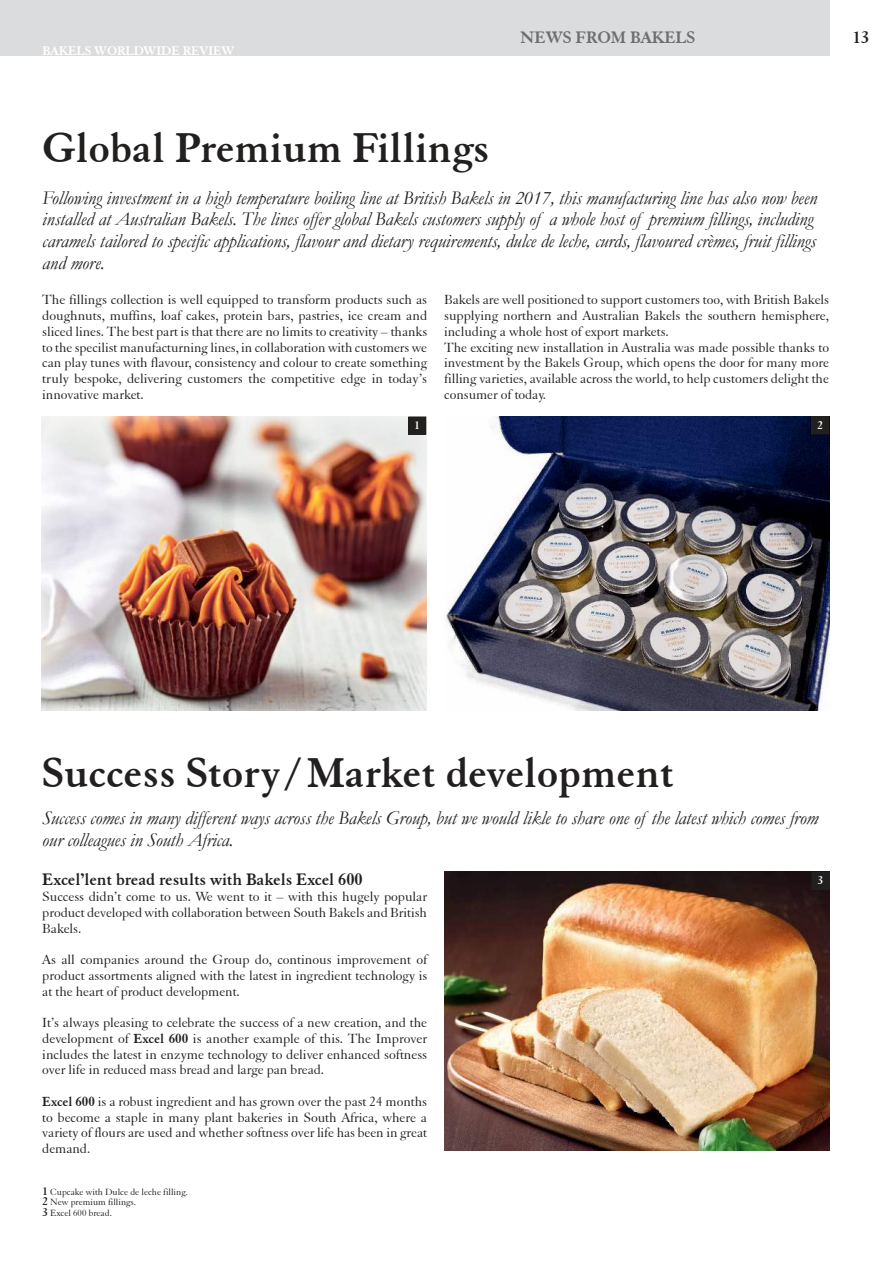
<style>
.page{position:relative;width:893px;height:1263px;background:#fff}
.page>*{position:absolute;margin:0;border:0;box-sizing:border-box;transform-origin:0 0}
.t1{font:700 45px "Elegant Garamond BT";color:#221f1f}
.t2{font:italic 19.5px/21.8px "Garamond";letter-spacing:-.005em;color:#221f1f}
.t3{font:700 18px "Elegant Garamond BT";letter-spacing:-.005em;color:#221f1f}
.t4{font:700 18px "Elegant Garamond BT";color:#6c6e70}
.t5{font:14.25px/15.8px "Elegant Garamond BT";letter-spacing:-.005em;color:#221f1f;text-align:justify}
.t6{font:700 13.5px "Elegant Garamond BT";color:#fff}
.t7{font:700 12px "Elegant Garamond BT";color:#fff}
.t8{font:9.75px/10.5px "Elegant Garamond BT";color:#221f1f}
.s1{font-weight:700}
.s2{font-weight:700;font-size:12px}
</style>
<div class="page">
<div style="left:0;top:0;width:829px;height:55px;background:#dbdcde"></div>
<img style="left:444px;top:872px;width:385px;height:279px">
<img style="left:41px;top:417px;width:385px;height:293px">
<img style="left:444px;top:417px;width:385px;height:293px">
<div style="left:812px;top:417px;width:17px;height:17px;background:#221f1f"></div>
<div style="left:811px;top:417px;width:18px;height:17px;border:1px solid #221f1f"></div>
<div style="left:409px;top:417px;width:17px;height:17px;background:#221f1f"></div>
<div style="left:812px;top:872px;width:17px;height:17px;background:#221f1f"></div>
<p class="t6" style="left:43px;top:46px;width:193px">BAKELS WORLDWIDE REVIEW</p>
<p class="t4" style="left:521px;top:31px;width:176px">NEWS FROM BAKELS</p>
<p class="t3" style="left:853px;top:31px;width:18px">13</p>
<h1 class="t1" style="left:42px;top:131px;width:449px">Global Premium Fillings</h1>
<p class="t2" style="left:42px;top:189px;width:776px">Following investment in a high temperature boiling line at British Bakels in 2017, this manufacturing line has also now been installed at Australian Bakels. The lines offer global Bakels customers supply of a whole host of premium fillings, including caramels tailored to specific applications, flavour and dietary requirements, dulce de leche, curds, flavoured crèmes, fruit fillings and more.</p>
<p class="t5" style="left:42px;top:293px;width:386px">The fillings collection is well equipped to transform products such as doughnuts, muffins, loaf cakes, protein bars, pastries, ice cream and sliced lines. The best part is that there are no limits to creativity – thanks to the specilist manufacturning lines, in collaboration with customers we can play tunes with flavour, consistency and colour to create something truly bespoke, delivering customers the competitive edge in today’s innovative market.</p>
<p class="t5" style="left:444px;top:293px;width:386px;text-align:left">Bakels are well positioned to support customers too, with British Bakels supplying northern and Australian Bakels the southern hemisphere, including a whole host of export markets.<br>The exciting new installation in Australia was made possible thanks to investment by the Bakels Group, which opens the door for many more filling varieties, available across the world, to help customers delight the consumer of today.</p>
<p class="t7" style="left:415px;top:421px;width:7px">1</p>
<p class="t7" style="left:817px;top:421px;width:7px">2</p>
<h1 class="t1" style="left:42px;top:756px;width:633px">Success Story / Market development</h1>
<h2 class="t2" style="left:42px;top:809px;width:778px">Success comes in many different ways across the Bakels Group, but we would likle to share one of the latest which comes from our colleagues in South Africa.</h2>
<p class="t3" style="left:42px;top:873px;width:322px">Excel’lent bread results with Bakels Excel 600</p>
<p class="t5" style="left:42px;top:890px;width:386px">Success didn’t come to us. We went to it – with this hugely popular product developed with collaboration between South Bakels and British Bakels.</p>
<p class="t5" style="left:42px;top:953px;width:386px">As all companies around the Group do, continous improvement of product assortments aligned with the latest in ingredient technology is at the heart of product development.</p>
<p class="t5" style="left:42px;top:1016px;width:386px">It’s always pleasing to celebrate the success of a new creation, and the development of <span class="s1">Excel 600</span> is another example of this. The Improver includes the latest in enzyme technology to deliver enhanced softness over life in reduced mass bread and large pan bread.</p>
<p class="t5" style="left:42px;top:1095px;width:386px"><span class="s1">Excel 600</span> is a robust ingredient and has grown over the past 24 months to become a staple in many plant bakeries in South Africa, where a variety of flours are used and whether softness over life has been in great demand.</p>
<p class="t8" style="left:43px;top:1187px;width:147px"><span class="s2">1</span> Cupcake with Dulce de leche filling.<br><span class="s2">2</span> New premium fillings.<br><span class="s2">3</span> Excel 600 bread.</p>
<p class="t7" style="left:818px;top:876px;width:7px">3</p>
</div>
